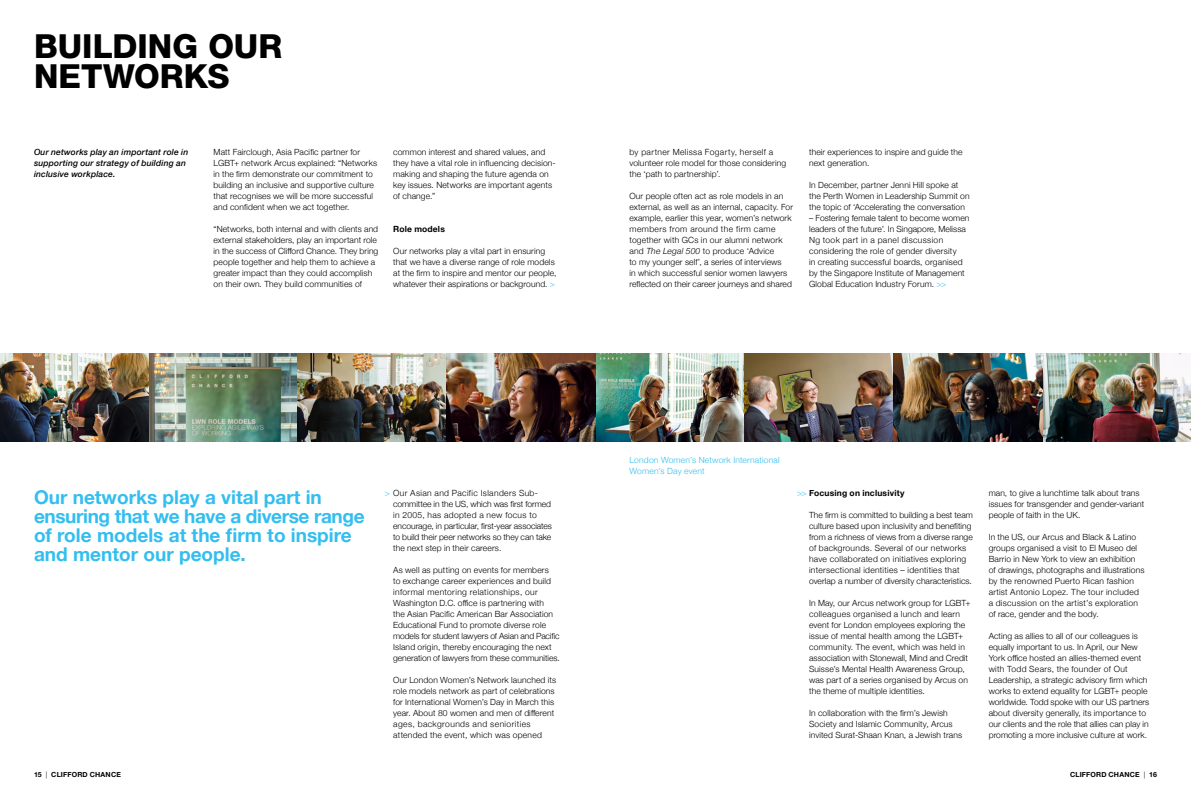
<style>
.page{position:relative;width:1191px;height:791px;background:#fff}
.page>*{position:absolute;margin:0;border:0;box-sizing:border-box;transform-origin:0 0}
.t1{font:800 33px/30px "Helvetica Neue";color:#000}
.t2{font:700 19px/19px "Helvetica Neue";color:#32bef0}
.t3{font:300 8.5px/11px "Helvetica Neue";letter-spacing:.015em;color:#000}
.t4{font:italic 500 8.5px/11px "Helvetica Neue";letter-spacing:.015em;color:#000}
.t5{font:300 8.5px/11px "Helvetica Neue";letter-spacing:.025em;color:#32bef0}
.t6{font:700 8.5px "Helvetica Neue";letter-spacing:.02em;color:#000}
.t7{font:700 7px "Helvetica Neue";letter-spacing:.025em;color:#000}
.s1{color:#32bef0}
.s2{font-style:italic}
.s3{font-weight:300;color:#32bef0}
.s4{font-weight:300}
</style>
<div class="page">
<img style="left:0;top:353px;width:1191px;height:88px">
<h1 class="t1" style="left:34px;top:31px;width:250px">BUILDING OUR<br>NETWORKS</h1>
<p class="t4" style="left:34px;top:146px;width:156px">Our networks play an important role in supporting our strategy of building an inclusive workplace.</p>
<p class="t3" style="left:214px;top:146px;width:165px">Matt Fairclough, Asia Pacific partner for LGBT+ network Arcus explained: “Networks in the firm demonstrate our commitment to building an inclusive and supportive culture that recognises we will be more successful and confident when we act together.</p>
<p class="t3" style="left:214px;top:223px;width:166px">“Networks, both internal and with clients and external stakeholders, play an important role in the success of Clifford Chance. They bring people together and help them to achieve a greater impact than they could accomplish on their own. They build communities of</p>
<p class="t3" style="left:393px;top:146px;width:164px">common interest and shared values, and they have a vital role in influencing decision&shy;making and shaping the future agenda on key issues. Networks are important agents of change.”</p>
<p class="t6" style="left:393px;top:222px;width:53px">Role models</p>
<p class="t3" style="left:393px;top:245px;width:165px">Our networks play a vital part in ensuring that we have a diverse range of role models at the firm to inspire and mentor our people, whatever their aspirations or background. <span class="s1">&gt;</span></p>
<h2 class="t2" style="left:34px;top:488px;width:332px">Our networks play a vital part in ensuring that we have a diverse range of role models at the firm to inspire and mentor our people.</h2>
<p class="t3" style="left:393px;top:487px;width:160px;text-indent:-8px"><span class="s1">&gt;</span> Our Asian and Pacific Islanders Sub&shy;committee in the US, which was first formed in 2005, has adopted a new focus to encourage, in particular, first-year associates to build their peer networks so they can take the next step in their careers.</p>
<p class="t3" style="left:393px;top:564px;width:168px">As well as putting on events for members<br>to exchange career experiences and build informal mentoring relationships, our Washington D.C. office is partnering with<br>the Asian Pacific American Bar Association Educational Fund to promote diverse role models for student lawyers of Asian and Pacific Island origin, thereby encouraging the next generation of lawyers from these communities.</p>
<p class="t3" style="left:393px;top:674px;width:164px">Our London Women’s Network launched its role models network as part of celebrations for International Women’s Day in March this year. About 80 women and men of different ages, backgrounds and seniorities attended the event, which was opened</p>
<p class="t3" style="left:629px;top:146px;width:158px">by partner Melissa Fogarty, herself a volunteer role model for those considering the ‘path to partnership’.</p>
<p class="t3" style="left:629px;top:190px;width:165px">Our people often act as role models in an external, as well as an internal, capacity. For example, earlier this year, women’s network members from around the firm came together with GCs in our alumni network and <span class="s2">The Legal 500</span> to produce ‘Advice<br>to my younger self’, a series of interviews<br>in which successful senior women lawyers reflected on their career journeys and shared</p>
<p class="t3" style="left:809px;top:146px;width:155px">their experiences to inspire and guide the next generation.</p>
<p class="t3" style="left:809px;top:179px;width:162px">In December, partner Jenni Hill spoke at the Perth Women in Leadership Summit on the topic of ‘Accelerating the conversation</p>
<p class="t3" style="left:809px;top:212px;width:162px">– Fostering female talent to become women leaders of the future’. In Singapore, Melissa Ng took part in a panel discussion considering the role of gender diversity<br>in creating successful boards, organised by the Singapore Institute of Management Global Education Industry Forum. <span class="s1">&gt;&gt;</span></p>
<p class="t5" style="left:629px;top:454px;width:152px">London Women’s Network International<br>Women’s Day event</p>
<p class="t6" style="left:797px;top:486px;width:109px"><span class="s3">&gt;&gt;</span> Focusing on inclusivity</p>
<p class="t3" style="left:809px;top:509px;width:165px">The firm is committed to building a best team culture based upon inclusivity and benefiting from a richness of views from a diverse range of backgrounds. Several of our networks have collaborated on initiatives exploring intersectional identities – identities that overlap a number of diversity characteristics.</p>
<p class="t3" style="left:809px;top:597px;width:163px">In May, our Arcus network group for LGBT+ colleagues organised a lunch and learn event for London employees exploring the issue of mental health among the LGBT+ community. The event, which was held in association with Stonewall, Mind and Credit Suisse’s Mental Health Awareness Group, was part of a series organised by Arcus on the theme of multiple identities.</p>
<p class="t3" style="left:809px;top:707px;width:154px">In collaboration with the firm’s Jewish<br>Society and Islamic Community, Arcus invited Surat-Shaan Knan, a Jewish trans</p>
<p class="t3" style="left:988px;top:487px;width:157px">man, to give a lunchtime talk about trans issues for transgender and gender-variant people of faith in the UK.</p>
<p class="t3" style="left:988px;top:531px;width:157px">In the US, our Arcus and Black &amp; Latino groups organised a visit to El Museo del Barrio in New York to view an exhibition of drawings, photographs and illustrations by the renowned Puerto Rican fashion artist Antonio Lopez. The tour included a discussion on the artist’s exploration of race, gender and the body.</p>
<p class="t3" style="left:988px;top:630px;width:162px">Acting as allies to all of our colleagues is equally important to us. In April, our New York office hosted an allies-themed event with Todd Sears, the founder of Out Leadership, a strategic advisory firm which works to extend equality for LGBT+ people worldwide. Todd spoke with our US partners about diversity generally, its importance to our clients and the role that allies can play in promoting a more inclusive culture at work.</p>
<p class="t7" style="left:34px;top:769px;width:88px">15 <span class="s4">|</span> CLIFFORD CHANCE</p>
<p class="t7" style="left:1070px;top:769px;width:88px">CLIFFORD CHANCE <span class="s4">|</span> 16</p>
</div>
